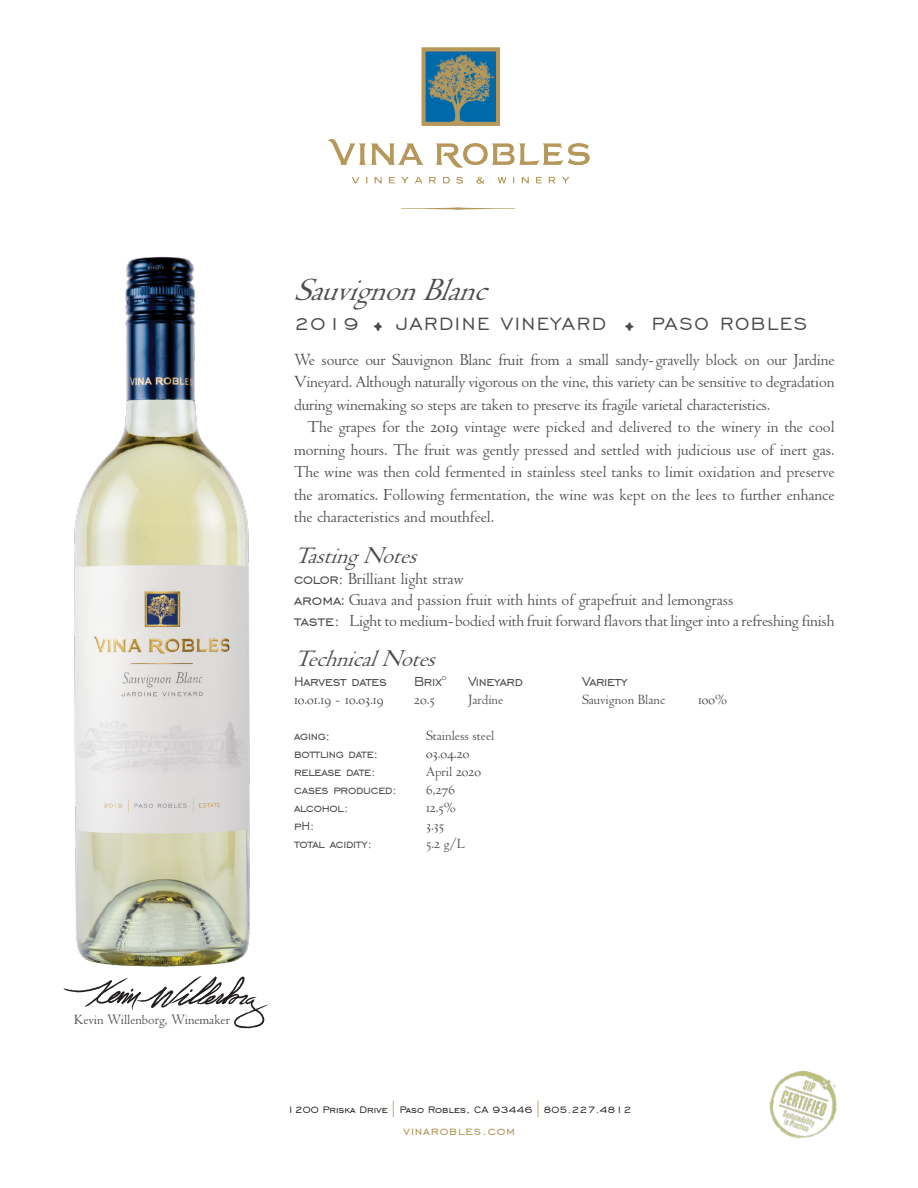
<style>
.page{position:relative;width:918px;height:1188px;background:#fff}
.page>*{position:absolute;margin:0;border:0;box-sizing:border-box;transform-origin:0 0}
.body_text{font:italic 34.5px "LTC Metropolitan";color:#4b4c4d}
.body_text-2{font:italic 25.5px "LTC Metropolitan";color:#4b4c4d}
.body_text-3{font:22.5px "Engravers Gothic BT";letter-spacing:.07em;color:#4b4c4d}
.body_text-4{font:18px/22.5px "LTC Metropolitan";color:#4b4c4d;text-align:justify}
.body_text-5{font:16.5px "Engravers Gothic BT";letter-spacing:-.02em;color:#4b4c4d;scale:.95 1}
.body_text-6{font:15px "LTC Metropolitan";color:#4b4c4d}
.body_text-7{font:15px "Engravers Gothic BT";letter-spacing:-.02em;color:#4b4c4d;scale:.95 1}
.t1{font:15px "Engravers Gothic BT";letter-spacing:.05em;color:#b39758}
.t2{font:12px "Engravers Gothic BT";color:#231f20}
.s1{font-family:"Adobe Jenson Pro";font-size:31.5px}
.s2{font-family:"Engravers Gothic BT"}
.s3{font-family:"Adobe Jenson Pro";font-size:15.9px;color:#b39758}
</style>
<div class="page">
<svg style="left:63px;top:976px;width:206px;height:52px"></svg>
<svg style="left:401px;top:207px;width:114px;height:3px"></svg>
<img style="left:329px;top:48px;width:260px;height:136px">
<img style="left:769px;top:1070px;width:68px;height:69px">
<img style="left:74px;top:256px;width:176px;height:711px">
<p class="body_text" style="left:294px;top:272px;width:208px">SauvignonBlanc</p>
<p class="body_text-3" style="left:294px;top:312px;width:515px">2019 <span class="s1">•</span> JARDINE VINEYARD <span class="s1">•</span> PASO ROBLES</p>
<p class="body_text-4" style="left:294px;top:349px;width:542px">We source our Sauvignon Blanc fruit from a small sandy-gravelly block on our Jardine Vineyard. Although naturally vigorous on the vine, this variety can be sensitive to degradation during winemaking so steps are taken to preserve its fragile varietal characteristics.</p>
<p class="body_text-4" style="left:294px;top:416px;width:542px;text-indent:14px">The grapes for the 2019 vintage were picked and delivered to the winery in the cool morning hours. The fruit was gently pressed and settled with judicious use of inert gas.<br>The wine was then cold fermented in stainless steel tanks to limit oxidation and preserve the aromatics. Following fermentation, the wine was kept on the lees to further enhance the characteristics and mouthfeel.</p>
<p class="body_text-2" style="left:294px;top:542px;width:134px">TastingNotes</p>
<p class="body_text-4" style="left:294px;top:568px;width:171px"><span class="s2">color:</span> Brilliant light straw</p>
<p class="body_text-4" style="left:294px;top:589px;width:441px"><span class="s2">aroma</span>: Guava and passion fruit with hints of grapefruit and lemongrass</p>
<p class="body_text-4" style="left:294px;top:610px;width:542px"><span class="s2">taste:</span> Light to medium-bodied with fruit forward flavors that linger into a refreshing finish</p>
<p class="body_text-2" style="left:294px;top:646px;width:152px">TechnicalNotes</p>
<p class="body_text-5" style="left:294px;top:672px;width:99px">Harvest dates</p>
<p class="body_text-5" style="left:414px;top:672px;width:36px">Brix<sup>0</sup></p>
<p class="body_text-5" style="left:468px;top:672px;width:59px">Vineyard</p>
<p class="body_text-5" style="left:582px;top:672px;width:50px">Variety</p>
<p class="body_text-6" style="left:294px;top:692px;width:91px">10.01.19 - 10.03.19</p>
<p class="body_text-6" style="left:414px;top:692px;width:22px">20.5</p>
<p class="body_text-6" style="left:468px;top:692px;width:37px">Jardine</p>
<p class="body_text-6" style="left:582px;top:692px;width:85px">Sauvignon Blanc</p>
<p class="body_text-6" style="left:698px;top:692px;width:31px">100%</p>
<p class="body_text-7" style="left:294px;top:727px;width:40px">aging:</p>
<p class="body_text-6" style="left:426px;top:728px;width:70px">Stainless steel</p>
<p class="body_text-7" style="left:294px;top:745px;width:90px">bottling date:</p>
<p class="body_text-6" style="left:426px;top:746px;width:45px">03.04.20</p>
<p class="body_text-7" style="left:294px;top:763px;width:88px">release date:</p>
<p class="body_text-6" style="left:426px;top:764px;width:57px">April 2020</p>
<p class="body_text-7" style="left:294px;top:781px;width:110px">cases produced:</p>
<p class="body_text-6" style="left:426px;top:782px;width:31px">6,276</p>
<p class="body_text-7" style="left:294px;top:799px;width:59px">alcohol:</p>
<p class="body_text-6" style="left:426px;top:800px;width:31px">12.5%</p>
<p class="body_text-7" style="left:294px;top:817px;width:23px">pH:</p>
<p class="body_text-6" style="left:426px;top:818px;width:20px">3.35</p>
<p class="body_text-7" style="left:294px;top:835px;width:84px">total acidity:</p>
<p class="body_text-6" style="left:426px;top:836px;width:41px">5.2 g/L</p>
<p class="body_text-6" style="left:74px;top:1012px;width:157px">Kevin Willenborg, Winemaker</p>
<p class="t2" style="left:287px;top:1103px;width:346px">1200 Priska Drive <span class="s3">|</span> Paso Robles, CA 93446 <span class="s3">|</span> 805.227.4812</p>
<p class="t1" style="left:403px;top:1123px;width:113px">vinarobles.com</p>
</div>
